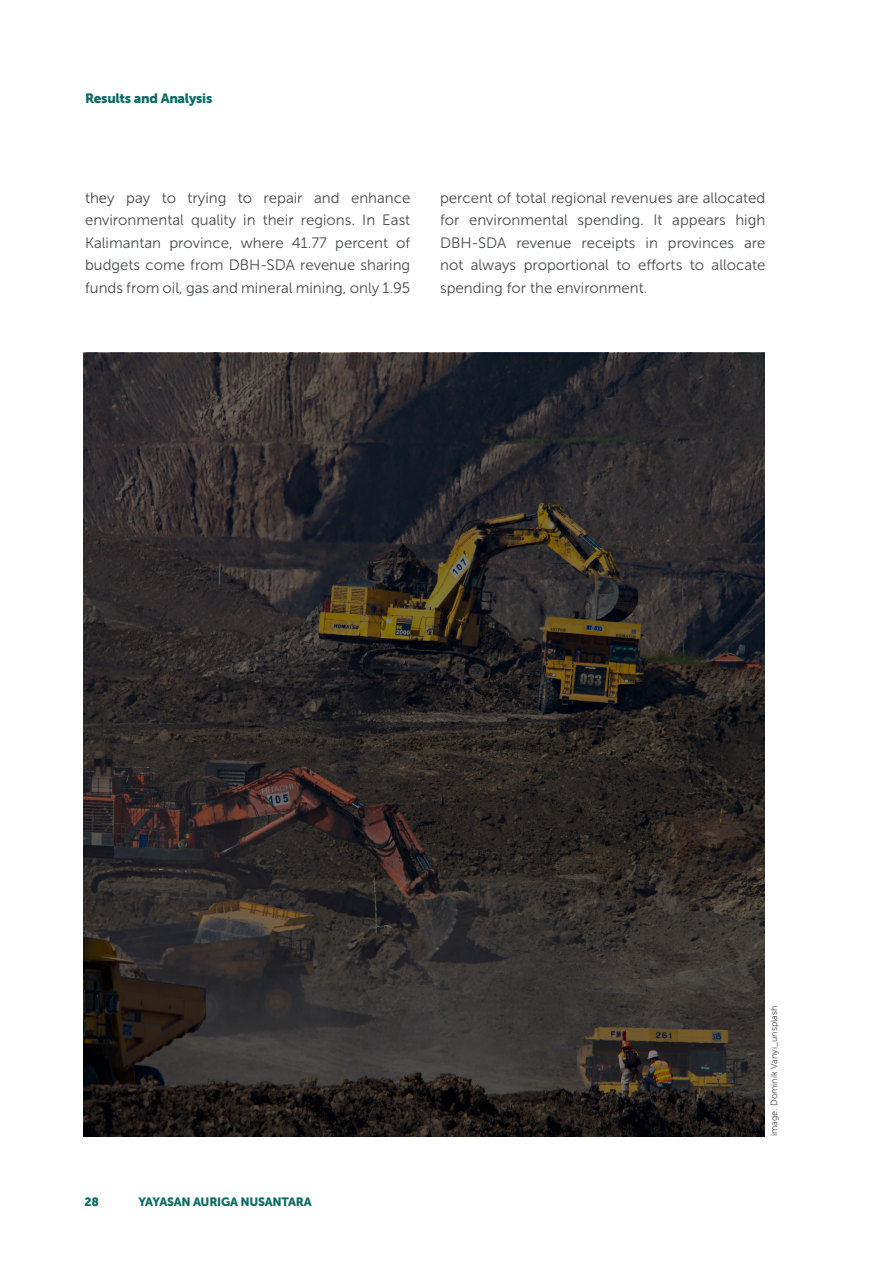
<style>
.page{position:relative;width:893px;height:1263px;background:#fff}
.page>*{position:absolute;margin:0;border:0;box-sizing:border-box;transform-origin:0 0}
.t1{font:15px/22.5px "Museo Sans 300";color:#4b4c4d;text-align:justify}
.t2{font:13.5px "Museo Sans 900";letter-spacing:-.02em;color:#0c6c63}
.t3{font:12px "Museo Sans 900";letter-spacing:-.02em;color:#0c6c63}
.t4{font:9px "Museo Sans 300";color:#4b4c4d}
</style>
<div class="page">
<svg style="left:83px;top:353px;width:681px;height:783px;background:#2e2a29"></svg>
<p class="t2" style="left:85px;top:90px;width:129px">Results and Analysis</p>
<p class="t1" style="left:85px;top:186px;width:327px">they pay to trying to repair and enhance environmental quality in their regions. In East Kalimantan province, where 41.77 percent of budgets come from DBH-SDA revenue sharing funds from oil, gas and mineral mining, only 1.95</p>
<p class="t1" style="left:440px;top:186px;width:327px">percent of total regional revenues are allocated for environmental spending. It appears high DBH-SDA revenue receipts in provinces are not always proportional to efforts to allocate spending for the environment.</p>
<p class="t3" style="left:84px;top:1195px;width:16px">28</p>
<p class="t3" style="left:138px;top:1195px;width:175px">YAYASAN AURIGA NUSANTARA</p>
<p class="t4" style="left:769px;top:1136px;width:132px;rotate:-90deg">image: Dominik Vanyi_unsplash</p>
</div>
